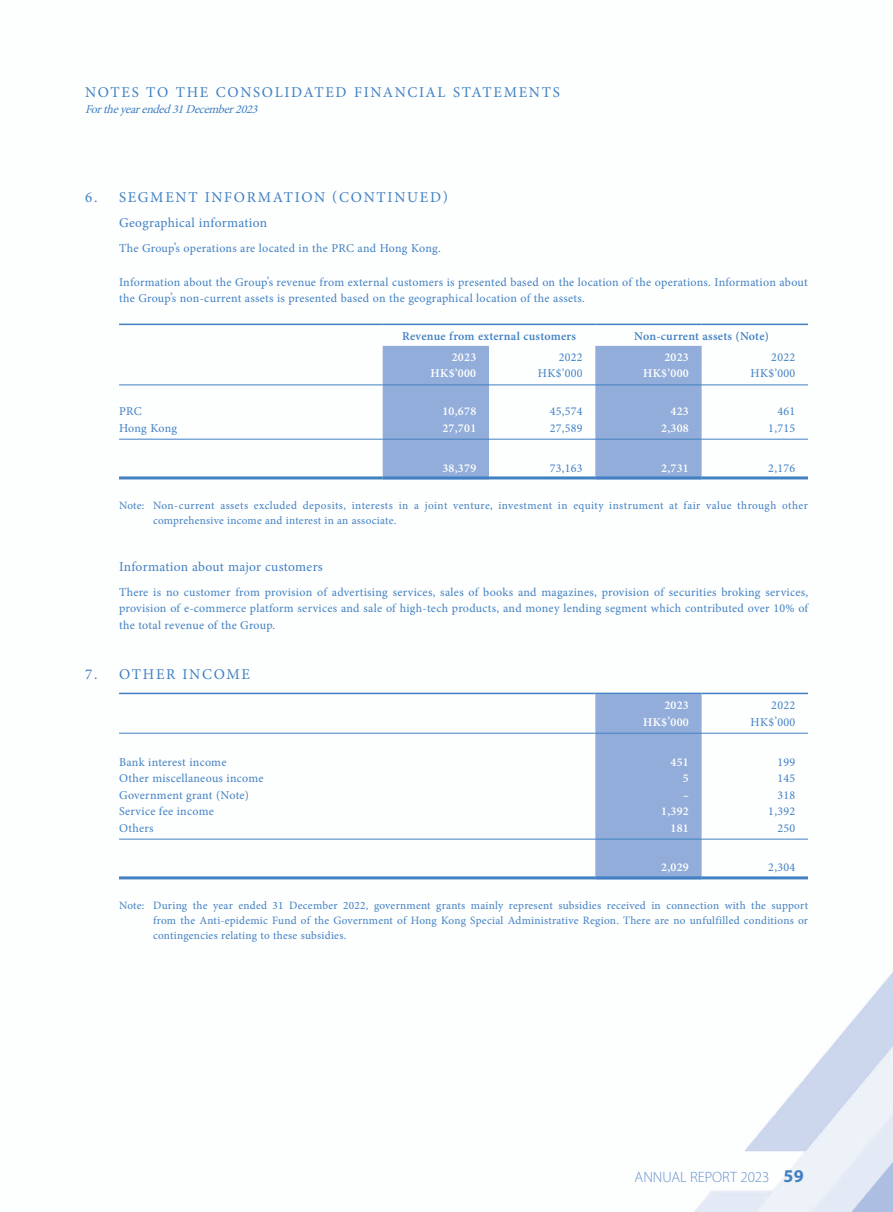
<style>
.page{position:relative;width:893px;height:1212px;background:#fff}
.page>*{position:absolute;margin:0;border:0;box-sizing:border-box;transform-origin:0 0}
.t1{font:15px "Minion Pro";letter-spacing:.11em;color:#4180c2}
.t2{font:300 15px "Myriad Pro";color:#6791cb}
.t3{font:13.5px "Minion Pro";letter-spacing:.02em;color:#4180c2}
.t4{font:12px/16.5px "Minion Pro";letter-spacing:.02em;color:#4180c2}
.t5{font:600 12px "Minion Pro";letter-spacing:.02em;color:#fff}
.t6{font:600 12px "Minion Pro";letter-spacing:.02em;color:#4180c2}
.t7{font:italic 12px "Minion Pro";color:#4180c2}
.t8{font:11.25px/15px "Minion Pro";letter-spacing:.025em;color:#4180c2}
.s1{font-weight:700;font-size:18px;color:#4180c2}
</style>
<div class="page">
<img style="left:119px;top:323px;width:774px;height:889px">
<svg style="left:383px;top:346px;width:319px;height:130px"></svg>
<hr style="left:119px;top:324px;width:264px;height:1px;background:#4180c2">
<hr style="left:383px;top:324px;width:106px;height:1px;background:#4180c2">
<hr style="left:489px;top:324px;width:106px;height:1px;background:#4180c2">
<hr style="left:595px;top:324px;width:107px;height:1px;background:#4180c2">
<hr style="left:702px;top:324px;width:106px;height:1px;background:#4180c2">
<hr style="left:119px;top:384px;width:264px;height:1px;background:#4180c2">
<hr style="left:383px;top:384px;width:106px;height:1px;background:#4180c2">
<hr style="left:489px;top:384px;width:106px;height:1px;background:#4180c2">
<hr style="left:595px;top:384px;width:107px;height:1px;background:#4180c2">
<hr style="left:702px;top:384px;width:106px;height:1px;background:#4180c2">
<hr style="left:119px;top:439px;width:264px;height:1px;background:#4180c2">
<hr style="left:383px;top:439px;width:106px;height:1px;background:#4180c2">
<hr style="left:489px;top:439px;width:106px;height:1px;background:#4180c2">
<hr style="left:595px;top:439px;width:107px;height:1px;background:#4180c2">
<hr style="left:702px;top:439px;width:106px;height:1px;background:#4180c2">
<hr style="left:119px;top:476px;width:264px;height:3px;background:#4180c2">
<hr style="left:383px;top:476px;width:106px;height:3px;background:#4180c2">
<hr style="left:489px;top:476px;width:106px;height:3px;background:#4180c2">
<hr style="left:595px;top:476px;width:107px;height:3px;background:#4180c2">
<hr style="left:702px;top:476px;width:106px;height:3px;background:#4180c2">
<div style="left:595px;top:694px;width:107px;height:182px;background:#92add9"></div>
<hr style="left:119px;top:693px;width:476px;height:1px;background:#4180c2">
<hr style="left:595px;top:693px;width:107px;height:1px;background:#4180c2">
<hr style="left:702px;top:693px;width:106px;height:1px;background:#4180c2">
<hr style="left:119px;top:733px;width:476px;height:1px;background:#4180c2">
<hr style="left:595px;top:733px;width:107px;height:1px;background:#4180c2">
<hr style="left:702px;top:733px;width:106px;height:1px;background:#4180c2">
<hr style="left:119px;top:839px;width:476px;height:1px;background:#4180c2">
<hr style="left:595px;top:839px;width:107px;height:1px;background:#4180c2">
<hr style="left:702px;top:839px;width:106px;height:1px;background:#4180c2">
<hr style="left:119px;top:876px;width:476px;height:3px;background:#4180c2">
<hr style="left:595px;top:876px;width:107px;height:3px;background:#4180c2">
<hr style="left:702px;top:876px;width:106px;height:3px;background:#4180c2">
<p class="t1" style="left:85px;top:82px;width:476px">NOTES TO THE CONSOLIDATED FINANCIAL STATEMENTS</p>
<p class="t7" style="left:85px;top:102px;width:178px">Fortheyearended31December2023</p>
<p class="t1" style="left:85px;top:187px;width:364px">6. SEGMENT INFORMATION (CONTINUED)</p>
<p class="t3" style="left:119px;top:214px;width:150px">Geographical information</p>
<p class="t4" style="left:119px;top:240px;width:323px">The Group’s operations are located in the PRC and Hong Kong.</p>
<p class="t4" style="left:119px;top:274px;width:690px">Information about the Group’s revenue from external customers is presented based on the location of the operations. Information about the Group’s non-current assets is presented based on the geographical location of the assets.</p>
<p class="t6" style="left:402px;top:328px;width:175px">Revenue from external customers</p>
<p class="t6" style="left:634px;top:328px;width:136px">Non-current assets (Note)</p>
<p class="t5" style="left:452px;top:349px;width:26px">2023</p>
<p class="t4" style="left:559px;top:349px;width:25px">2022</p>
<p class="t5" style="left:664px;top:349px;width:26px">2023</p>
<p class="t4" style="left:771px;top:349px;width:25px">2022</p>
<p class="t5" style="left:430px;top:365px;width:47px">HK$’000</p>
<p class="t4" style="left:538px;top:365px;width:46px">HK$’000</p>
<p class="t5" style="left:643px;top:365px;width:47px">HK$’000</p>
<p class="t4" style="left:750px;top:365px;width:46px">HK$’000</p>
<p class="t4" style="left:119px;top:403px;width:24px">PRC</p>
<p class="t5" style="left:442px;top:403px;width:35px">10,678</p>
<p class="t4" style="left:550px;top:403px;width:34px">45,574</p>
<p class="t5" style="left:671px;top:403px;width:20px">423</p>
<p class="t4" style="left:777px;top:403px;width:19px">461</p>
<p class="t4" style="left:119px;top:420px;width:59px">Hong Kong</p>
<p class="t5" style="left:442px;top:419px;width:35px">27,701</p>
<p class="t4" style="left:550px;top:420px;width:34px">27,589</p>
<p class="t5" style="left:661px;top:419px;width:29px">2,308</p>
<p class="t4" style="left:768px;top:420px;width:28px">1,715</p>
<p class="t5" style="left:442px;top:459px;width:35px">38,379</p>
<p class="t4" style="left:550px;top:459px;width:34px">73,163</p>
<p class="t5" style="left:661px;top:459px;width:29px">2,731</p>
<p class="t4" style="left:768px;top:459px;width:28px">2,176</p>
<p class="t8" style="left:153px;top:497px;width:656px;text-indent:-34px">Note: Non-current assets excluded deposits, interests in a joint venture, investment in equity instrument at fair value through other comprehensive income and interest in an associate.</p>
<p class="t3" style="left:119px;top:557px;width:205px">Information about major customers</p>
<p class="t4" style="left:119px;top:584px;width:691px;text-align:justify">There is no customer from provision of advertising services, sales of books and magazines, provision of securities broking services, provision of e-commerce platform services and sale of high-tech products, and money lending segment which contributed over 10% of the total revenue of the Group.</p>
<p class="t1" style="left:85px;top:664px;width:166px">7. OTHER INCOME</p>
<p class="t5" style="left:664px;top:697px;width:26px">2023</p>
<p class="t4" style="left:771px;top:697px;width:25px">2022</p>
<p class="t5" style="left:643px;top:713px;width:47px">HK$’000</p>
<p class="t4" style="left:750px;top:714px;width:46px">HK$’000</p>
<p class="t4" style="left:119px;top:753px;width:109px">Bank interest income</p>
<p class="t5" style="left:671px;top:753px;width:20px">451</p>
<p class="t4" style="left:777px;top:753px;width:19px">199</p>
<p class="t4" style="left:119px;top:770px;width:146px">Other miscellaneous income</p>
<p class="t5" style="left:683px;top:770px;width:7px">5</p>
<p class="t4" style="left:777px;top:770px;width:19px">145</p>
<p class="t4" style="left:119px;top:786px;width:132px">Government grant (Note)</p>
<p class="t5" style="left:683px;top:786px;width:8px">–</p>
<p class="t4" style="left:777px;top:786px;width:19px">318</p>
<p class="t4" style="left:119px;top:803px;width:96px">Service fee income</p>
<p class="t5" style="left:661px;top:803px;width:29px">1,392</p>
<p class="t4" style="left:768px;top:803px;width:28px">1,392</p>
<p class="t4" style="left:119px;top:819px;width:36px">Others</p>
<p class="t5" style="left:671px;top:819px;width:20px">181</p>
<p class="t4" style="left:777px;top:819px;width:19px">250</p>
<p class="t5" style="left:661px;top:859px;width:29px">2,029</p>
<p class="t4" style="left:768px;top:859px;width:28px">2,304</p>
<p class="t8" style="left:153px;top:897px;width:657px;text-align:justify;text-indent:-34px">Note: During the year ended 31 December 2022, government grants mainly represent subsidies received in connection with the support from the Anti-epidemic Fund of the Government of Hong Kong Special Administrative Region. There are no unfulfilled conditions or contingencies relating to these subsidies.</p>
<p class="t2" style="left:635px;top:1168px;width:171px">ANNUAL REPORT 2023 <span class="s1">59</span></p>
</div>
